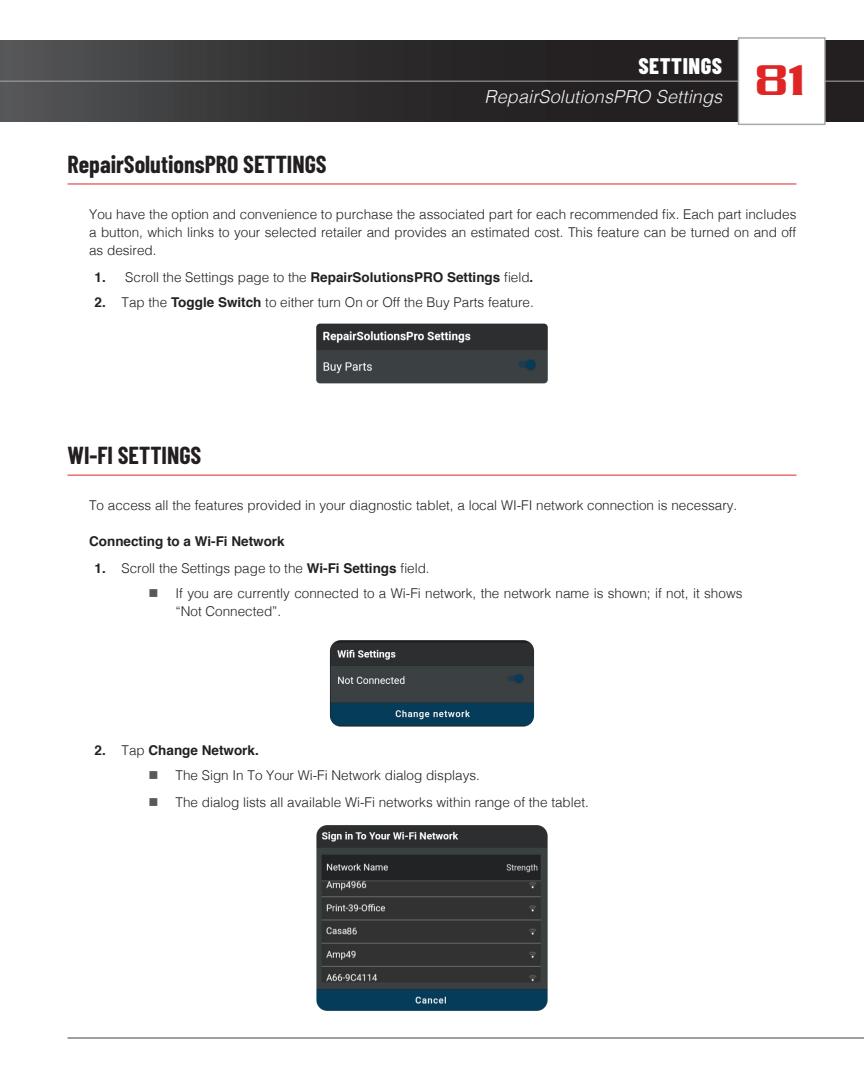
<style>
.page{position:relative;width:864px;height:1080px;background:#fff}
.page>*{position:absolute;margin:0;border:0;box-sizing:border-box;transform-origin:0 0}
.t1{font:500 46.5px "Serpentine";color:#e02525}
.t2{font:700 24px "Barlow Condensed";color:#231f20}
.t3{font:800 22.5px "Barlow Condensed";letter-spacing:.025em;color:#fff}
.t4{font:italic 300 18px "Helvetica";letter-spacing:.01em;color:#f2f3f4}
.t5{font:300 13.5px/18px "Helvetica";color:#231f20;text-align:justify}
.t6{font:700 13.5px "Helvetica";color:#231f20}
.s1{font-weight:700}
.s2{color:#595959}
.s3{font-weight:300}
</style>
<div class="page">
<svg style="left:0;top:41px;width:864px;height:81px;background:#323031"></svg>
<hr style="left:0;top:81px;width:864px;height:1px;background:#a8a9ad">
<div style="left:738px;top:38px;width:87px;height:86px;background:#fff"></div>
<div style="left:738px;top:37px;width:88px;height:88px;border:2px solid #a8a9ad"></div>
<hr style="left:68px;top:1037px;width:796px;height:2px;background:#57585a">
<hr style="left:68px;top:184px;width:728px;height:1px;background:#e02525">
<hr style="left:68px;top:475px;width:728px;height:1px;background:#e02525">
<img style="left:330px;top:640px;width:204px;height:87px">
<img style="left:316px;top:324px;width:232px;height:59px">
<img style="left:316px;top:825px;width:232px;height:186px">
<h3 class="t3" style="left:638px;top:51px;width:85px">SETTINGS</h3>
<h3 class="t4" style="left:484px;top:81px;width:239px">RepairSolutionsPRO Settings</h3>
<h1 class="t1" style="left:755px;top:54px;width:53px">81</h1>
<h2 class="t2" style="left:68px;top:149px;width:261px">RepairSolutionsPRO SETTINGS</h2>
<p class="t5" style="left:89px;top:204px;width:709px">You have the option and convenience to purchase the associated part for each recommended fix. Each part includes a button, which links to your selected retailer and provides an estimated cost. This feature can be turned on and off as desired.</p>
<p class="t5" style="left:94px;top:267px;width:440px"><span class="s1">1.</span> Scroll the Settings page to the <span class="s1">RepairSolutionsPRO Settings</span> field<span class="s1">.</span></p>
<p class="t5" style="left:94px;top:292px;width:441px"><span class="s1">2.</span> Tap the <span class="s1">Toggle Switch</span> to either turn On or Off the Buy Parts feature.</p>
<h2 class="t2" style="left:68px;top:440px;width:135px">WI-FI SETTINGS</h2>
<p class="t5" style="left:89px;top:495px;width:650px">To access all the features provided in your diagnostic tablet, a local WI-FI network connection is necessary.</p>
<p class="t6" style="left:89px;top:530px;width:197px">Connecting to a Wi-Fi Network</p>
<p class="t5" style="left:94px;top:558px;width:337px"><span class="s1">1.</span> Scroll the Settings page to the <span class="s1">Wi-Fi Settings</span> field.</p>
<p class="t5" style="left:176px;top:583px;width:569px;text-indent:-27px"><span class="s2">■</span> If you are currently connected to a Wi-Fi network, the network name is shown; if not, it shows “Not Connected”.</p>
<p class="t6" style="left:94px;top:740px;width:166px">2. <span class="s3">Tap</span> Change Network.</p>
<p class="t5" style="left:148px;top:765px;width:333px"><span class="s2">■</span> The Sign In To Your Wi-Fi Network dialog displays.</p>
<p class="t5" style="left:148px;top:792px;width:442px"><span class="s2">■</span> The dialog lists all available Wi-Fi networks within range of the tablet.</p>
</div>
